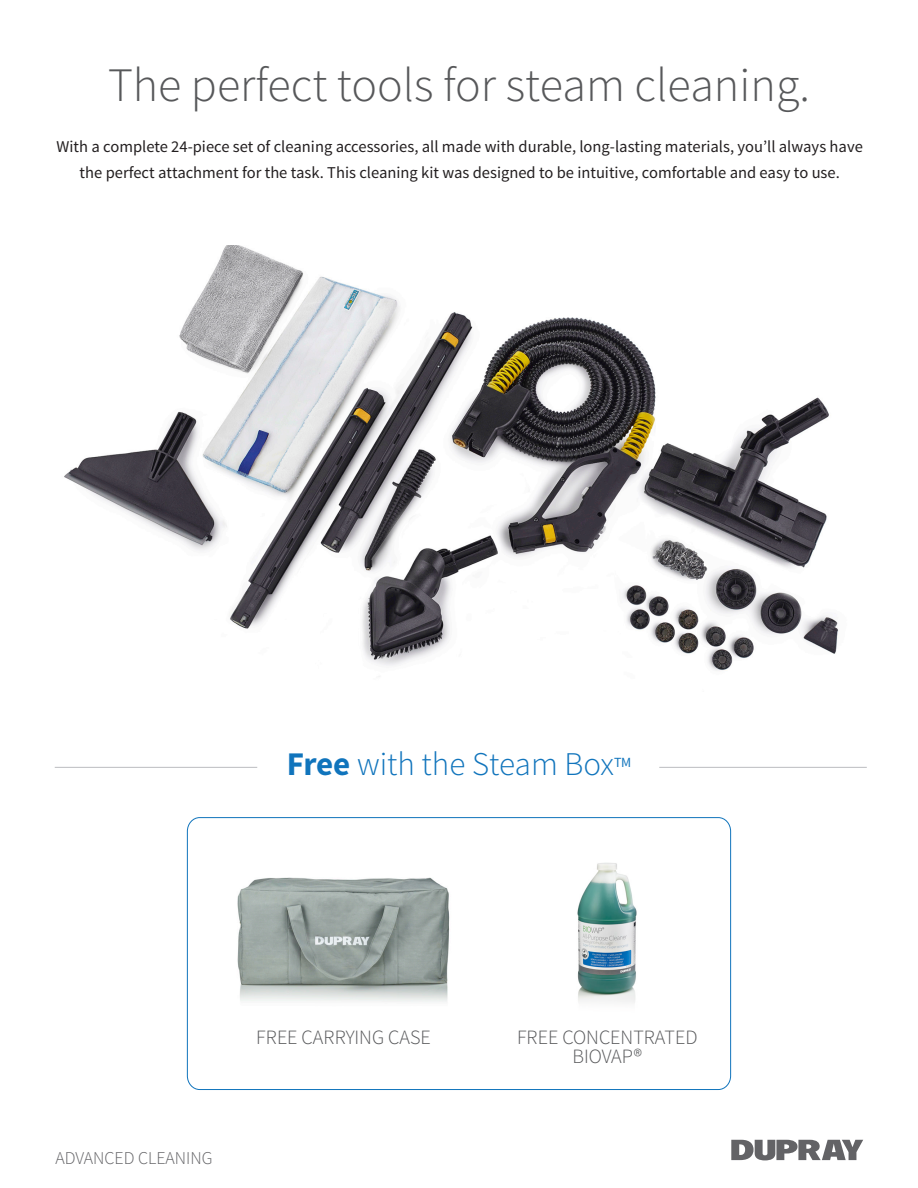
<style>
.page{position:relative;width:918px;height:1188px;background:#fff}
.page>*{position:absolute;margin:0;border:0;box-sizing:border-box;transform-origin:0 0}
.t1{font:300 48px "Source Sans Pro";color:#57585a}
.t2{font:300 33.15px "Source Sans Pro";color:#1074bc}
.t3{font:300 20.25px/19.5px "Source Sans Pro";color:#57585a;text-align:center}
.t4{font:300 18px "Source Sans Pro";color:#636366}
.t5{font:16.5px/25.5px "Source Sans Pro";color:#231f20;text-align:center}
.t6{font:13.95px "Source Sans Pro";color:#1074bc}
.s1{font-weight:700}
</style>
<div class="page">
<img style="left:64px;top:246px;width:775px;height:431px">
<hr style="left:55px;top:767px;width:202px;height:1px;background:#bcbdc0">
<hr style="left:659px;top:767px;width:208px;height:1px;background:#bcbdc0">
<img style="left:237px;top:877px;width:213px;height:125px">
<img style="left:577px;top:863px;width:60px;height:140px">
<div style="left:187px;top:817px;width:544px;height:273px;border:1px solid #1074bc;border-radius:13px"></div>
<svg style="left:731px;top:1140px;width:132px;height:20px"></svg>
<svg style="left:655px;top:246px;width:129px;height:207px"></svg>
<h1 class="t1" style="left:108px;top:56px;width:703px">The perfect tools for steam cleaning.</h1>
<p class="t5" style="left:57px;top:134px;width:808px">With a complete 24-piece set of cleaning accessories, all made with durable, long-lasting materials, you’ll always have the perfect attachment for the task. This cleaning kit was designed to be intuitive, comfortable and easy to use.</p>
<h2 class="t2" style="left:287px;top:744px;width:329px"><span class="s1">Free</span> with the Steam Box</h2>
<p class="t6" style="left:614px;top:754px;width:19px">TM</p>
<p class="t4" style="left:56px;top:1147px;width:158px">ADVANCED CLEANING</p>
<p class="t3" style="left:256px;top:1028px;width:176px">FREE CARRYING CASE</p>
<p class="t3" style="left:517px;top:1028px;width:182px">FREE CONCENTRATED<br>BIOVAP®</p>
</div>
